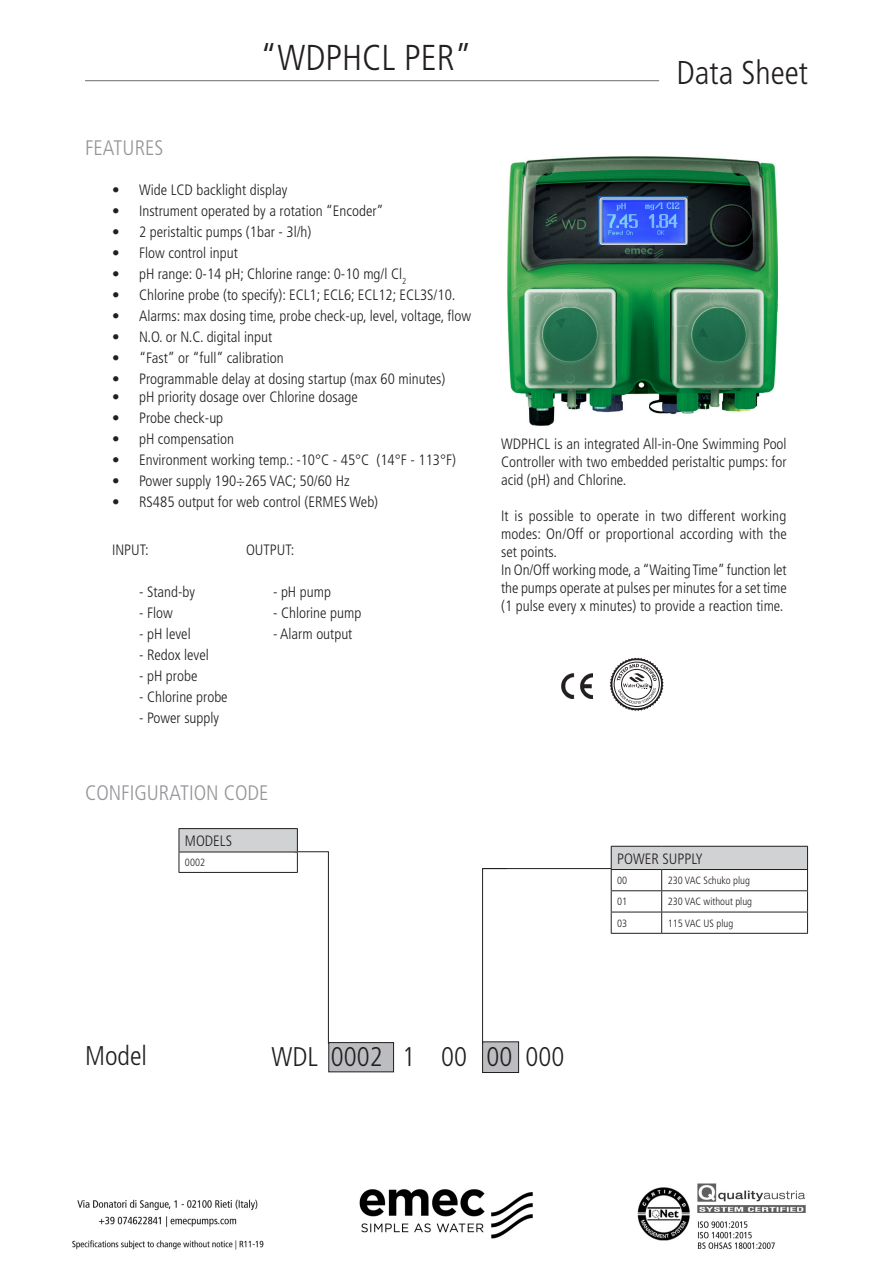
<style>
.page{position:relative;width:893px;height:1263px;background:#fff}
.page>*{position:absolute;margin:0;border:0;box-sizing:border-box;transform-origin:0 0}
.t1{font:300 condensed 36px "Frutiger";color:#231f20}
.t2{font:300 condensed 33px "Frutiger";color:#231f20}
.t3{font:300 condensed 27px "Frutiger";color:#231f20}
.t4{font:300 condensed 21px "Frutiger";color:#939598}
.t5{font:300 condensed 15px/18px "Frutiger";color:#231f20;text-align:justify}
.t6{font:300 condensed 10.5px "Frutiger";color:#231f20}
</style>
<div class="page">
<hr style="left:85px;top:80px;width:574px;height:1px;background:#6c6d70">
<img style="left:72px;top:1183px;width:734px;height:67px">
<img style="left:561px;top:674px;width:32px;height:25px">
<svg style="left:609px;top:657px;width:55px;height:54px"></svg>
<div style="left:483px;top:1042px;width:36px;height:30px;background:#bcbdc0"></div>
<div style="left:482px;top:1042px;width:37px;height:31px;border:1px solid #231f20"></div>
<div style="left:329px;top:1042px;width:65px;height:30px;background:#bcbdc0"></div>
<div style="left:329px;top:1042px;width:65px;height:30px;border:1px solid #231f20"></div>
<hr style="left:482px;top:868px;width:129px;height:1px;background:#231f20">
<hr style="left:482px;top:868px;width:1px;height:176px;background:#231f20">
<hr style="left:294px;top:851px;width:35px;height:1px;background:#231f20">
<hr style="left:328px;top:851px;width:1px;height:193px;background:#231f20">
<div style="left:611px;top:846px;width:196px;height:23px;background:#d1d2d4"></div>
<hr style="left:611px;top:846px;width:51px;height:1px;background:#231f20">
<hr style="left:662px;top:846px;width:146px;height:1px;background:#231f20">
<hr style="left:611px;top:869px;width:51px;height:1px;background:#231f20">
<hr style="left:662px;top:869px;width:146px;height:1px;background:#231f20">
<hr style="left:611px;top:890px;width:51px;height:1px;background:#231f20">
<hr style="left:662px;top:890px;width:146px;height:1px;background:#231f20">
<hr style="left:611px;top:912px;width:51px;height:1px;background:#231f20">
<svg style="left:611px;top:847px;width:1px;height:86px"></svg>
<hr style="left:662px;top:912px;width:146px;height:1px;background:#231f20">
<svg style="left:661px;top:870px;width:1px;height:63px"></svg>
<svg style="left:807px;top:847px;width:1px;height:86px"></svg>
<hr style="left:611px;top:933px;width:51px;height:1px;background:#231f20">
<hr style="left:662px;top:933px;width:146px;height:1px;background:#231f20">
<div style="left:179px;top:829px;width:118px;height:23px;background:#d1d2d4"></div>
<hr style="left:179px;top:828px;width:119px;height:1px;background:#231f20">
<hr style="left:179px;top:852px;width:119px;height:1px;background:#231f20">
<svg style="left:179px;top:829px;width:1px;height:43px"></svg>
<svg style="left:297px;top:829px;width:1px;height:43px"></svg>
<hr style="left:179px;top:872px;width:119px;height:1px;background:#231f20">
<img style="left:507px;top:156px;width:270px;height:270px">
<img style="left:599px;top:197px;width:88px;height:48px">
<p class="t4" style="left:85px;top:136px;width:80px">FEATURES</p>
<h1 class="t1" style="left:260px;top:37px;width:213px">“WDPHCL PER”</h1>
<p class="t5" style="left:112px;top:181px;width:177px">• Wide LCD backlight display</p>
<p class="t5" style="left:112px;top:202px;width:273px">• Instrument operated by a rotation “Encoder”</p>
<p class="t5" style="left:112px;top:223px;width:201px">• 2 peristaltic pumps (1bar - 3l/h)</p>
<p class="t5" style="left:112px;top:244px;width:127px">• Flow control input</p>
<p class="t5" style="left:112px;top:265px;width:296px">• pH range: 0-14 pH; Chlorine range: 0-10 mg/l Cl<sub>2</sub></p>
<p class="t5" style="left:112px;top:286px;width:345px">• Chlorine probe (to specify): ECL1; ECL6; ECL12; ECL3S/10.</p>
<p class="t5" style="left:112px;top:307px;width:360px">• Alarms: max dosing time, probe check-up, level, voltage, flow</p>
<p class="t5" style="left:112px;top:328px;width:162px">• N.O. or N.C. digital input</p>
<p class="t5" style="left:112px;top:349px;width:173px">• “Fast” or “full” calibration</p>
<p class="t5" style="left:112px;top:370px;width:335px">• Programmable delay at dosing startup (max 60 minutes)</p>
<p class="t5" style="left:112px;top:388px;width:247px">• pH priority dosage over Chlorine dosage</p>
<p class="t5" style="left:112px;top:409px;width:113px">• Probe check-up</p>
<p class="t5" style="left:112px;top:430px;width:124px">• pH compensation</p>
<p class="t5" style="left:112px;top:451px;width:346px">• Environment working temp.: -10°C - 45°C (14°F - 113°F)</p>
<p class="t5" style="left:112px;top:472px;width:239px">• Power supply 190÷265 VAC; 50/60 Hz</p>
<p class="t5" style="left:112px;top:493px;width:268px">• RS485 output for web control (ERMES Web)</p>
<p class="t5" style="left:112px;top:541px;width:38px">INPUT:</p>
<p class="t5" style="left:139px;top:583px;width:58px">- Stand-by</p>
<p class="t5" style="left:139px;top:604px;width:35px">- Flow</p>
<p class="t5" style="left:139px;top:625px;width:53px">- pH level</p>
<p class="t5" style="left:139px;top:646px;width:71px">- Redox level</p>
<p class="t5" style="left:139px;top:667px;width:60px">- pH probe</p>
<p class="t5" style="left:139px;top:688px;width:90px">- Chlorine probe</p>
<p class="t5" style="left:139px;top:709px;width:81px">- Power supply</p>
<p class="t5" style="left:246px;top:541px;width:50px">OUTPUT:</p>
<p class="t5" style="left:273px;top:583px;width:60px">- pH pump</p>
<p class="t5" style="left:273px;top:604px;width:90px">- Chlorine pump</p>
<p class="t5" style="left:273px;top:625px;width:81px">- Alarm output</p>
<p class="t4" style="left:85px;top:781px;width:185px">CONFIGURATION CODE</p>
<p class="t5" style="left:185px;top:832px;width:49px">MODELS</p>
<p class="t6" style="left:185px;top:856px;width:22px">0002</p>
<h2 class="t2" style="left:677px;top:54px;width:133px">Data Sheet</h2>
<p class="t5" style="left:501px;top:435px;width:287px">WDPHCL is an integrated All-in-One Swimming Pool Controller with two embedded peristaltic pumps: for acid (pH) and Chlorine.</p>
<p class="t5" style="left:501px;top:507px;width:287px">It is possible to operate in two different working modes: On/Off or proportional according with the set points.</p>
<p class="t5" style="left:501px;top:561px;width:287px">In On/Off working mode, a “Waiting Time” function let the pumps operate at pulses per minutes for a set time (1 pulse every x minutes) to provide a reaction time.</p>
<p class="t5" style="left:617px;top:849px;width:87px">POWER SUPPLY</p>
<p class="t6" style="left:617px;top:874px;width:12px">00</p>
<p class="t6" style="left:668px;top:874px;width:84px">230 VAC Schuko plug</p>
<p class="t6" style="left:617px;top:896px;width:12px">01</p>
<p class="t6" style="left:668px;top:896px;width:86px">230 VAC without plug</p>
<p class="t6" style="left:617px;top:917px;width:12px">03</p>
<p class="t6" style="left:668px;top:917px;width:67px">115 VAC US plug</p>
<p class="t3" style="left:85px;top:1041px;width:64px">Model</p>
<p class="t3" style="left:271px;top:1041px;width:294px">WDL 0002 1 00 00 000</p>
</div>
